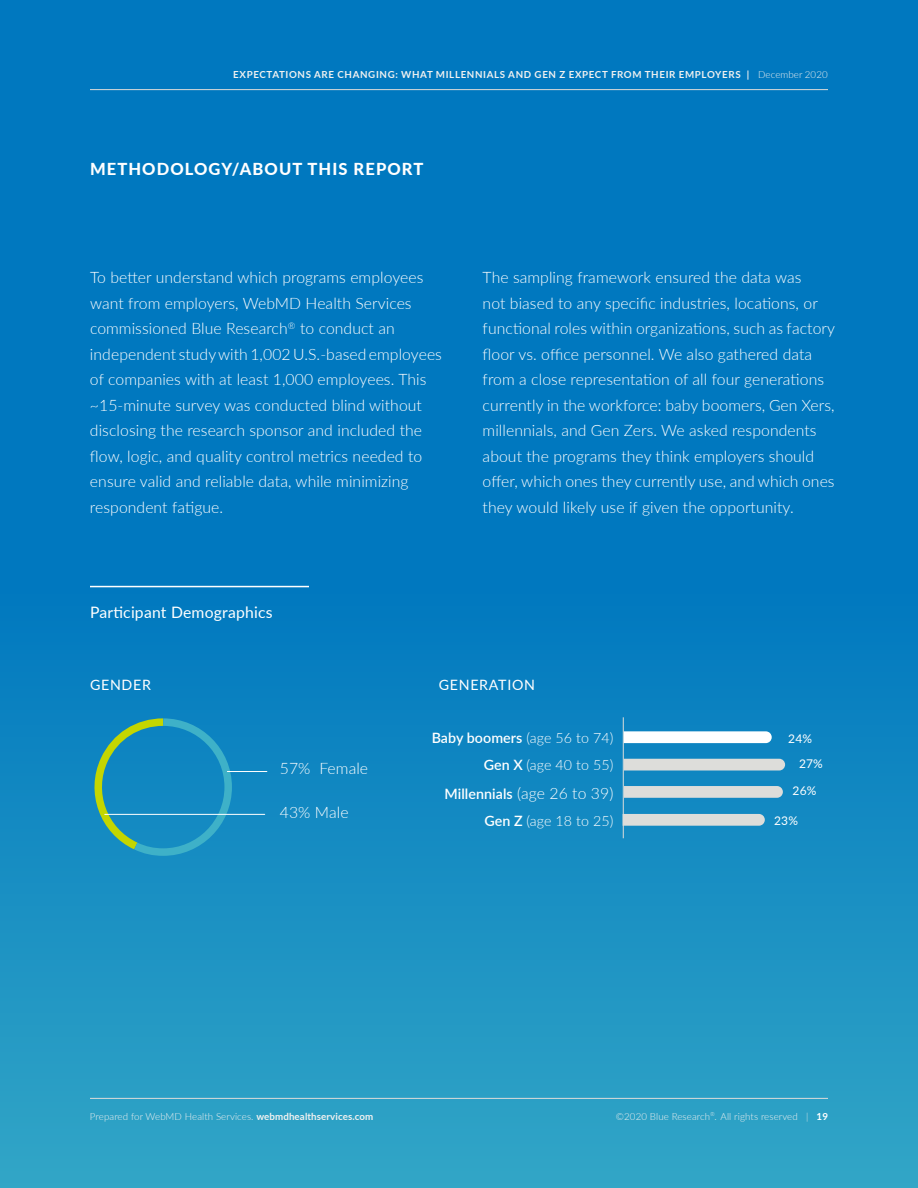
<style>
.page{position:relative;width:918px;height:1188px;background:#fff}
.page>*{position:absolute;margin:0;border:0;box-sizing:border-box;transform-origin:0 0}
.t1{font:800 16.5px "Lato";letter-spacing:.065em;color:#fff}
.t2{font:300 15.75px/25.5px "Lato";letter-spacing:.005em;color:#fff}
.t3{font:15.75px "Lato";letter-spacing:.015em;color:#fff}
.t4{font:300 14.25px/27.5px "Lato";letter-spacing:.005em;color:#fff;text-align:right}
.t5{font:600 14.25px/27.2px "Lato";letter-spacing:.005em;color:#fff;text-align:right}
.t6{font:14.25px "Lato";letter-spacing:.05em;color:#fff}
.t7{font:12px/24.8px "Lato";letter-spacing:.01em;color:#fff}
.t8{font:300 9.75px "Lato";letter-spacing:.01em;color:#f1f1f0}
.t9{font:700 9.75px "Lato";letter-spacing:.065em;color:#f1f1f0}
.s1{font-weight:300}
.s2{font-weight:600}
.s3{font-weight:300;font-size:15.75px}
.s4{font-weight:700}
.s5{color:#ebebe9}
.s6{font-weight:700;color:#fff}
</style>
<div class="page">
<div style="left:0;top:0;width:918px;height:1188px;background:linear-gradient(to bottom,#006dbd,#269bc4)"></div>
<hr style="left:90px;top:1098px;width:738px;height:1px;background:#ddddda">
<hr style="left:90px;top:89px;width:738px;height:1px;background:#ddddda">
<hr style="left:90px;top:586px;width:219px;height:1px;background:#fff">
<hr style="left:623px;top:717px;width:1px;height:121px;background:#ddddda">
<svg style="left:623px;top:814px;width:142px;height:12px;background:#d6dad9"></svg>
<svg style="left:624px;top:786px;width:159px;height:12px;background:#d7dad9"></svg>
<svg style="left:624px;top:759px;width:161px;height:12px;background:#d3d8d8"></svg>
<svg style="left:624px;top:731px;width:148px;height:12px"></svg>
<svg style="left:89px;top:715px;width:147px;height:145px;background:#1f8fb5"></svg>
<hr style="left:105px;top:814px;width:160px;height:1px;background:#fff">
<hr style="left:227px;top:771px;width:40px;height:1px;background:#fff">
<p class="t9" style="left:233px;top:68px;width:596px">EXPECTATIONS ARE CHANGING: WHAT MILLENNIALS AND GEN Z EXPECT FROM THEIR EMPLOYERS | <span class="s1">December 2020</span></p>
<p class="t1" style="left:90px;top:157px;width:335px">METHODOLOGY/ABOUT THIS REPORT</p>
<p class="t2" style="left:90px;top:264px;width:354px">To better understand which programs employees want from employers, WebMD Health Services commissioned Blue Research<sup>®</sup> to conduct an independent study with 1,002 U.S.-based employees of companies with at least 1,000 employees. This ~15-minute survey was conducted blind without disclosing the research sponsor and included the flow, logic, and quality control metrics needed to ensure valid and reliable data, while minimizing respondent fatigue.</p>
<p class="t2" style="left:483px;top:264px;width:354px">The sampling framework ensured the data was<br>not biased to any specific industries, locations, or functional roles within organizations, such as factory floor vs. office personnel. We also gathered data from a close representation of all four generations currently in the workforce: baby boomers, Gen Xers, millennials, and Gen Zers. We asked respondents about the programs they think employers should offer, which ones they currently use, and which ones they would likely use if given the opportunity.</p>
<p class="t3" style="left:90px;top:601px;width:184px">Participant Demographics</p>
<p class="t6" style="left:90px;top:675px;width:63px">GENDER</p>
<p class="t6" style="left:439px;top:675px;width:98px">GENERATION</p>
<p class="t2" style="left:280px;top:755px;width:90px">57% Female</p>
<p class="t2" style="left:280px;top:799px;width:70px">43% Male</p>
<p class="t4" style="left:432px;top:723px;width:183px"><span class="s2">Baby boomers</span> (age 56 to 74)<br><span class="s2">Gen X</span> (age 40 to 55)</p>
<p class="t5" style="left:445px;top:780px;width:170px">Millennials <span class="s3">(age 26 to 39)<br></span>Gen Z <span class="s1">(age 18 to 25)</span></p>
<p class="t7" style="left:799px;top:726px;width:25px;text-indent:-11px">24%<br>27%</p>
<p class="t7" style="left:793px;top:778px;width:25px">26%</p>
<p class="t7" style="left:774px;top:808px;width:25px">23%</p>
<p class="t8" style="left:90px;top:1109px;width:285px">Prepared for WebMD Health Services. <span class="s4">webmdhealthservices.com</span></p>
<p class="t8" style="left:616px;top:1109px;width:214px">©2020 Blue Research<sup>®</sup>. All rights reserved <span class="s5">|</span> <span class="s6">19</span></p>
</div>
